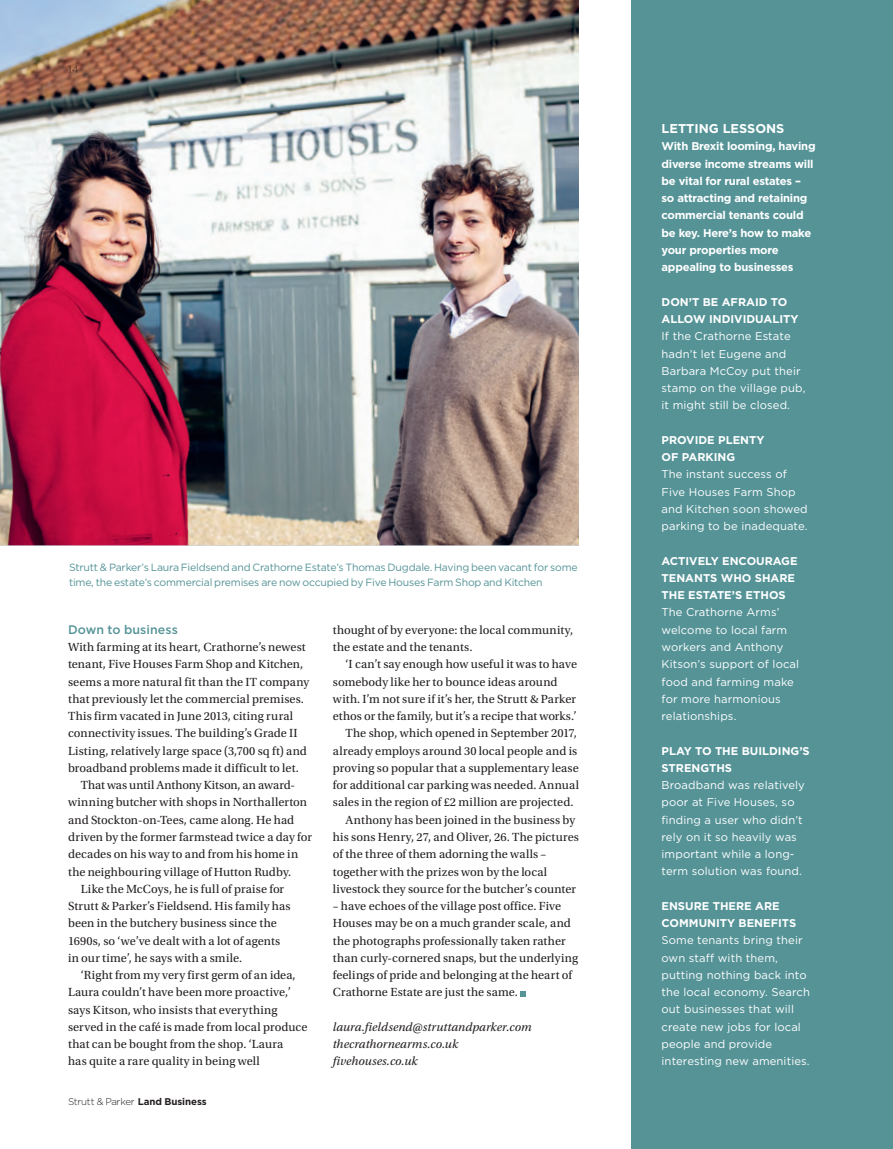
<style>
.page{position:relative;width:893px;height:1149px;background:#fff}
.page>*{position:absolute;margin:0;border:0;box-sizing:border-box;transform-origin:0 0}
.Crosshead{font:700 12.75px "Gotham";color:#fff}
.t1{font:12.3px/17.2px "Utopia Std";letter-spacing:.005em;color:#231f20}
.t2{font:italic 12.3px "Utopia Std";letter-spacing:.005em;color:#231f20}
.t3{font:500 12.3px "Gotham";letter-spacing:.005em;color:#559397}
.Crosshead-2{font:11.25px/17.2px "Gotham";letter-spacing:.01em;color:#fff}
.Crosshead-3{font:700 11.25px/17.2px "Gotham";letter-spacing:-.02em;color:#fff}
.Crosshead-4{font:700 11.25px/17.2px "Gotham";color:#fff}
.news3{font:10.5px/15px "Gotham";letter-spacing:-.02em;color:#559397}
.t4{font:300 10.5px "Gotham";color:#231f20}
.t5{font:300 9.75px "Gotham";letter-spacing:-.03em;color:#231f20}
.s1{font-weight:700}
</style>
<div class="page">
<div style="left:632px;top:0;width:261px;height:1148px;background:#559397"></div>
<img style="left:0;top:0;width:579px;height:545px">
<svg style="left:520px;top:991px;width:5px;height:5px"></svg>
<p class="t4" style="left:68px;top:63px;width:12px">14</p>
<p class="news3" style="left:69px;top:559px;width:510px">Strutt &amp; Parker’s Laura Fieldsend and Crathorne Estate’s Thomas Dugdale. Having been vacant for some time, the estate’s commercial premises are now occupied by Five Houses Farm Shop and Kitchen</p>
<p class="t3" style="left:68px;top:622px;width:111px">Down to business</p>
<p class="t1" style="left:68px;top:638px;width:243px">With farming at its heart, Crathorne’s newest tenant, Five Houses Farm Shop and Kitchen, seems a more natural fit than the IT company that previously let the commercial premises.<br>This firm vacated in June 2013, citing rural connectivity issues. The building’s Grade II Listing, relatively large space (3,700 sq ft) and broadband problems made it difficult to let.</p>
<p class="t1" style="left:68px;top:776px;width:245px;text-indent:13px">That was until Anthony Kitson, an award&shy;winning butcher with shops in Northallerton and Stockton-on-Tees, came along. He had driven by the former farmstead twice a day for decades on his way to and from his home in the neighbouring village of Hutton Rudby.</p>
<p class="t1" style="left:68px;top:880px;width:224px;text-indent:13px">Like the McCoys, he is full of praise for Strutt &amp; Parker’s Fieldsend. His family has been in the butchery business since the 1690s, so ‘we’ve dealt with a lot of agents in our time’, he says with a smile.</p>
<p class="t1" style="left:68px;top:966px;width:241px;text-indent:13px">‘Right from my very first germ of an idea, Laura couldn’t have been more proactive,’ says Kitson, who insists that everything served in the café is made from local produce that can be bought from the shop. ‘Laura<br>has quite a rare quality in being well</p>
<p class="t5" style="left:68px;top:1095px;width:140px">Strutt &amp; Parker <span class="s1">Land Business</span></p>
<p class="t1" style="left:333px;top:621px;width:242px">thought of by everyone: the local community, the estate and the tenants.</p>
<p class="t1" style="left:333px;top:655px;width:246px;text-indent:13px">‘I can’t say enough how useful it was to have somebody like her to bounce ideas around with. I’m not sure if it’s her, the Strutt &amp; Parker ethos or the family, but it’s a recipe that works.’</p>
<p class="t1" style="left:333px;top:724px;width:248px;text-indent:13px">The shop, which opened in September 2017, already employs around 30 local people and is proving so popular that a supplementary lease for additional car parking was needed. Annual sales in the region of £2 million are projected.</p>
<p class="t1" style="left:333px;top:811px;width:248px;text-indent:13px">Anthony has been joined in the business by his sons Henry, 27, and Oliver, 26. The pictures of the three of them adorning the walls – together with the prizes won by the local livestock they source for the butcher’s counter</p>
<p class="t1" style="left:333px;top:897px;width:247px">– have echoes of the village post office. Five Houses may be on a much grander scale, and the photographs professionally taken rather than curly-cornered snaps, but the underlying feelings of pride and belonging at the heart of Crathorne Estate are just the same.</p>
<p class="t2" style="left:333px;top:1019px;width:200px">laura.fieldsend@struttandparker.com</p>
<p class="t2" style="left:333px;top:1037px;width:127px">thecrathornearms.co.uk</p>
<p class="t2" style="left:333px;top:1054px;width:86px">fivehouses.co.uk</p>
<p class="Crosshead" style="left:662px;top:121px;width:124px">LETTING LESSONS</p>
<p class="Crosshead-3" style="left:662px;top:137px;width:156px">With Brexit looming, having diverse income streams will be vital for rural estates – so attracting and retaining commercial tenants could be key. Here’s how to make your properties more appealing to businesses</p>
<p class="Crosshead-4" style="left:662px;top:293px;width:138px">DON’T BE AFRAID TO<br>ALLOW INDIVIDUALITY</p>
<p class="Crosshead-2" style="left:662px;top:327px;width:145px">If the Crathorne Estate hadn’t let Eugene and<br>Barbara McCoy put their stamp on the village pub, it might still be closed.</p>
<p class="Crosshead-4" style="left:662px;top:431px;width:104px">PROVIDE PLENTY<br>OF PARKING</p>
<p class="Crosshead-2" style="left:662px;top:465px;width:148px">The instant success of<br>Five Houses Farm Shop and Kitchen soon showed parking to be inadequate.</p>
<p class="Crosshead-4" style="left:662px;top:551px;width:138px">ACTIVELY ENCOURAGE<br>TENANTS WHO SHARE<br>THE ESTATE’S ETHOS</p>
<p class="Crosshead-2" style="left:662px;top:603px;width:139px">The Crathorne Arms’ welcome to local farm workers and Anthony<br>Kitson’s support of local food and farming make for more harmonious relationships.</p>
<p class="Crosshead-4" style="left:662px;top:741px;width:150px">PLAY TO THE BUILDING’S<br>STRENGTHS</p>
<p class="Crosshead-2" style="left:662px;top:776px;width:145px">Broadband was relatively poor at Five Houses, so finding a user who didn’t rely on it so heavily was important while a long&shy;term solution was found.</p>
<p class="Crosshead-4" style="left:662px;top:896px;width:136px">ENSURE THERE ARE<br>COMMUNITY BENEFITS</p>
<p class="Crosshead-2" style="left:662px;top:931px;width:150px">Some tenants bring their own staff with them, putting nothing back into the local economy. Search out businesses that will create new jobs for local people and provide interesting new amenities.</p>
</div>
